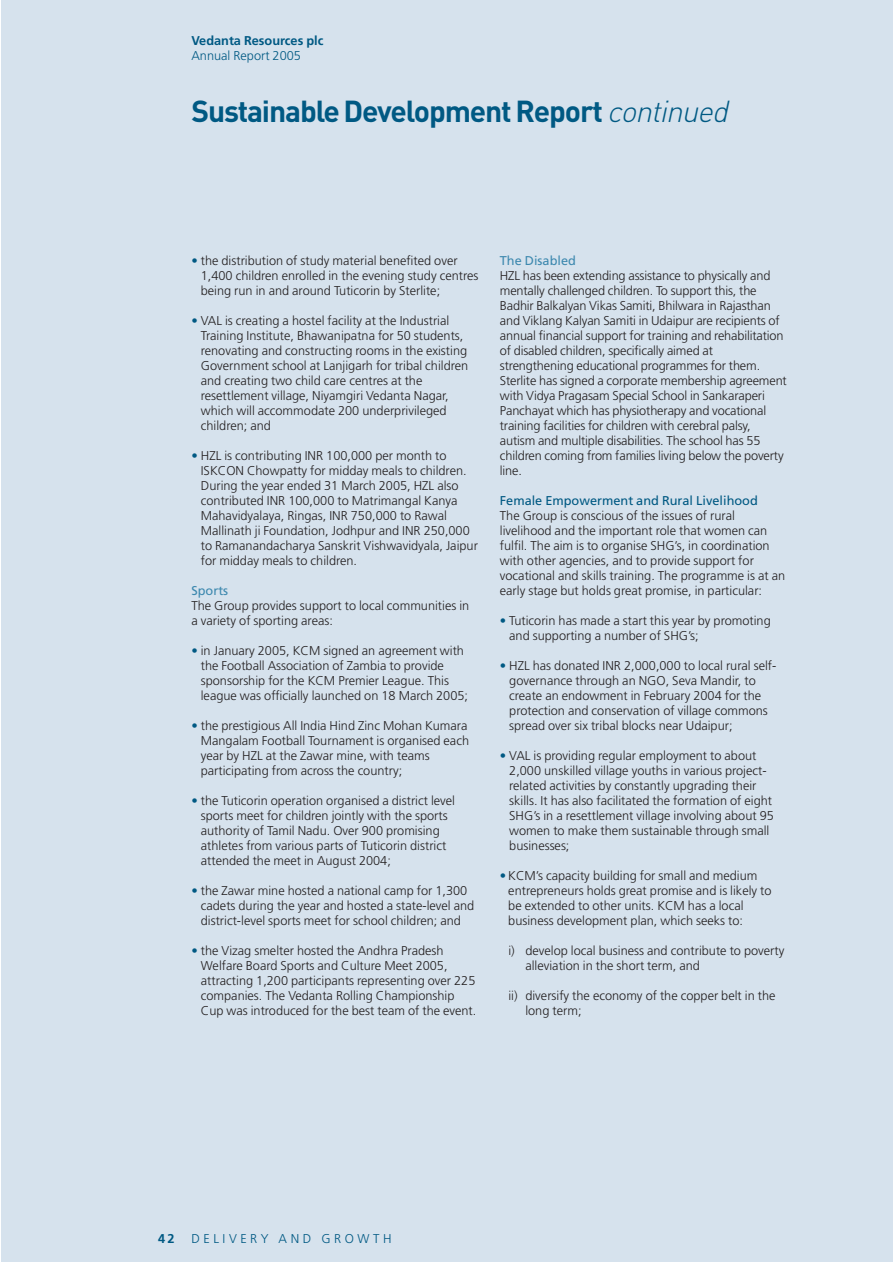
<style>
.page{position:relative;width:893px;height:1262px;background:#fff}
.page>*{position:absolute;margin:0;border:0;box-sizing:border-box;transform-origin:0 0}
.t1{font:700 30px "DIN";letter-spacing:-.04em;color:#005983}
.t2{font:300 12.75px/15px "Frutiger";color:#231f20}
.t3{font:12.75px "Frutiger";color:#005983}
.t4{font:700 12.75px "Frutiger";color:#005983}
.t5{font:300 12.75px "Frutiger";letter-spacing:.265em;color:#005983}
.t6{font:12.75px "Frutiger";color:#3e89af}
.t7{font:300 12.75px "Frutiger";color:#005983}
.s1{font-weight:300;font-style:italic}
.s2{color:#005983}
</style>
<div class="page">
<div style="left:1px;top:0;width:891px;height:1262px;background:#d6e2ed"></div>
<p class="t4" style="left:191px;top:35px;width:133px">Vedanta Resources plc</p>
<p class="t7" style="left:191px;top:50px;width:111px">Annual Report 2005</p>
<h1 class="t1" style="left:191px;top:100px;width:544px">Sustainable Development Report <span class="s1">continued</span></h1>
<p class="t2" style="left:201px;top:254px;width:279px;text-indent:-9px"><span class="s2">•</span> the distribution of study material benefited over<br>1,400 children enrolled in the evening study centres being run in and around Tuticorin by Sterlite;</p>
<p class="t2" style="left:201px;top:314px;width:269px;text-indent:-9px"><span class="s2">•</span> VAL is creating a hostel facility at the Industrial Training Institute, Bhawanipatna for 50 students, renovating and constructing rooms in the existing Government school at Lanjigarh for tribal children and creating two child care centres at the resettlement village, Niyamgiri Vedanta Nagar, which will accommodate 200 underprivileged children; and</p>
<p class="t2" style="left:201px;top:449px;width:278px;text-indent:-9px"><span class="s2">•</span> HZL is contributing INR 100,000 per month to ISKCON Chowpatty for midday meals to children.<br>During the year ended 31 March 2005, HZL also contributed INR 100,000 to Matrimangal Kanya Mahavidyalaya, Ringas, INR 750,000 to Rawal Mallinath ji Foundation, Jodhpur and INR 250,000 to Ramanandacharya Sanskrit Vishwavidyala, Jaipur for midday meals to children.</p>
<p class="t6" style="left:191px;top:585px;width:38px">Sports</p>
<p class="t2" style="left:191px;top:599px;width:279px">The Group provides support to local communities in a variety of sporting areas:</p>
<p class="t2" style="left:201px;top:644px;width:269px;text-indent:-9px"><span class="s2">•</span> in January 2005, KCM signed an agreement with the Football Association of Zambia to provide sponsorship for the KCM Premier League. This league was officially launched on 18 March 2005;</p>
<p class="t2" style="left:201px;top:719px;width:270px;text-indent:-9px"><span class="s2">•</span> the prestigious All India Hind Zinc Mohan Kumara Mangalam Football Tournament is organised each year by HZL at the Zawar mine, with teams participating from across the country;</p>
<p class="t2" style="left:201px;top:794px;width:256px;text-indent:-9px"><span class="s2">•</span> the Tuticorin operation organised a district level sports meet for children jointly with the sports authority of Tamil Nadu. Over 900 promising athletes from various parts of Tuticorin district attended the meet in August 2004;</p>
<p class="t2" style="left:201px;top:884px;width:275px;text-indent:-9px"><span class="s2">•</span> the Zawar mine hosted a national camp for 1,300 cadets during the year and hosted a state-level and district-level sports meet for school children; and</p>
<p class="t2" style="left:201px;top:944px;width:277px;text-indent:-9px"><span class="s2">•</span> the Vizag smelter hosted the Andhra Pradesh Welfare Board Sports and Culture Meet 2005, attracting 1,200 participants representing over 225 companies. The Vedanta Rolling Championship Cup was introduced for the best team of the event.</p>
<p class="t6" style="left:500px;top:255px;width:77px">The Disabled</p>
<p class="t2" style="left:500px;top:269px;width:288px">HZL has been extending assistance to physically and mentally challenged children. To support this, the Badhir Balkalyan Vikas Samiti, Bhilwara in Rajasthan and Viklang Kalyan Samiti in Udaipur are recipients of annual financial support for training and rehabilitation of disabled children, specifically aimed at strengthening educational programmes for them.<br>Sterlite has signed a corporate membership agreement with Vidya Pragasam Special School in Sankaraperi Panchayat which has physiotherapy and vocational training facilities for children with cerebral palsy, autism and multiple disabilities. The school has 55 children coming from families living below the poverty line.</p>
<p class="t3" style="left:500px;top:495px;width:259px">Female Empowerment and Rural Livelihood</p>
<p class="t2" style="left:500px;top:509px;width:287px">The Group is conscious of the issues of rural livelihood and the important role that women can fulfil. The aim is to organise SHG’s, in coordination with other agencies, and to provide support for vocational and skills training. The programme is at an early stage but holds great promise, in particular:</p>
<p class="t2" style="left:509px;top:614px;width:263px;text-indent:-9px"><span class="s2">•</span> Tuticorin has made a start this year by promoting and supporting a number of SHG’s;</p>
<p class="t2" style="left:509px;top:659px;width:269px;text-indent:-9px"><span class="s2">•</span> HZL has donated INR 2,000,000 to local rural self&shy;governance through an NGO, Seva Mandir, to create an endowment in February 2004 for the protection and conservation of village commons spread over six tribal blocks near Udaipur;</p>
<p class="t2" style="left:509px;top:749px;width:266px;text-indent:-9px"><span class="s2">•</span> VAL is providing regular employment to about 2,000 unskilled village youths in various project&shy;related activities by constantly upgrading their skills. It has also facilitated the formation of eight SHG’s in a resettlement village involving about 95 women to make them sustainable through small businesses;</p>
<p class="t2" style="left:508px;top:869px;width:265px;text-indent:-8px"><span class="s2">•</span> KCM’s capacity building for small and medium entrepreneurs holds great promise and is likely to be extended to other units. KCM has a local business development plan, which seeks to:</p>
<p class="t2" style="left:525px;top:944px;width:260px;text-indent:-17px">i) develop local business and contribute to poverty alleviation in the short term, and</p>
<p class="t2" style="left:525px;top:989px;width:252px;text-indent:-17px">ii) diversify the economy of the copper belt in the long term;</p>
<p class="t4" style="left:158px;top:1233px;width:18px">42</p>
<p class="t5" style="left:191px;top:1233px;width:201px">DELIVERY AND GROWTH</p>
</div>
